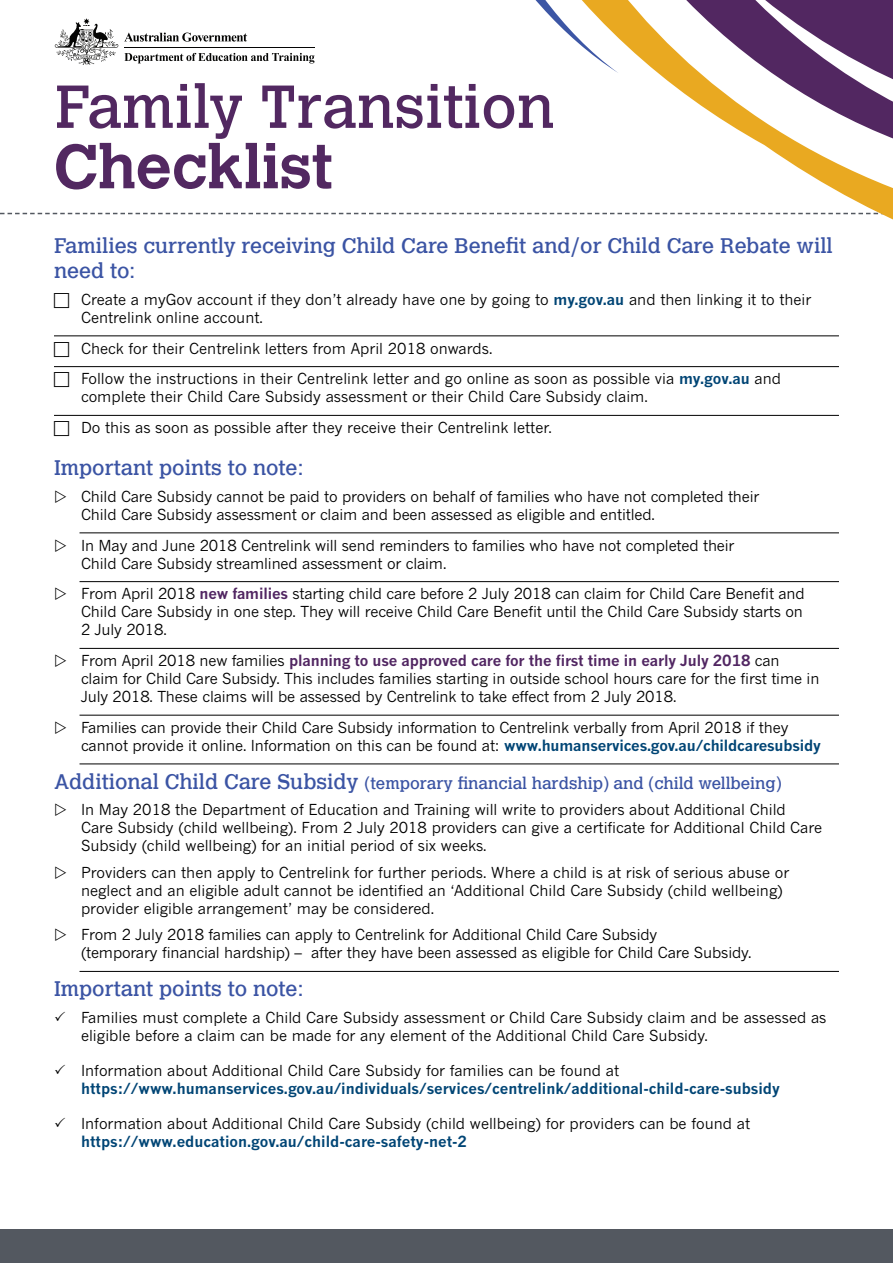
<style>
.page{position:relative;width:893px;height:1263px;background:#fff}
.page>*{position:absolute;margin:0;border:0;box-sizing:border-box;transform-origin:0 0}
.t1{font:700 61.5px "Calvert MT Pro";color:#522861}
.t2{font:60px "Calvert MT Pro";color:#522861}
.marmoset{font:21px/25.2px "Calvert MT Pro";color:#3b54a4}
.marmoset-2{font:16.5px "Calvert MT Pro";color:#3b54a4}
.t3{font:15px/18px "News Gothic MT Pro";color:#000}
.t4{font:700 15px/18px "News Gothic MT Pro";color:#004575}
.s1{font-weight:700;color:#004575}
.s2{font-weight:700;color:#512662}
.s3{font-size:21px}
.s4{color:#000}
.s5{font-weight:400;color:#000}
</style>
<div class="page">
<svg style="left:0;top:213px;width:341px;height:1px"></svg>
<div style="left:0;top:1229px;width:893px;height:34px;background:#535860"></div>
<hr style="left:54px;top:336px;width:785px;height:1px;background:#000">
<hr style="left:54px;top:366px;width:785px;height:1px;background:#000">
<hr style="left:54px;top:415px;width:785px;height:1px;background:#000">
<hr style="left:80px;top:533px;width:759px;height:1px;background:#000">
<hr style="left:80px;top:581px;width:759px;height:1px;background:#000">
<hr style="left:80px;top:648px;width:759px;height:1px;background:#000">
<hr style="left:80px;top:715px;width:759px;height:1px;background:#000">
<hr style="left:80px;top:764px;width:759px;height:1px;background:#000">
<hr style="left:80px;top:971px;width:759px;height:1px;background:#000">
<svg style="left:402px;top:335px;width:437px;height:2px"></svg>
<svg style="left:341px;top:138px;width:552px;height:82px"></svg>
<svg style="left:535px;top:0;width:358px;height:138px"></svg>
<svg style="left:124px;top:33px;width:123px;height:9px"></svg>
<svg style="left:55px;top:18px;width:63px;height:47px"></svg>
<hr style="left:124px;top:47px;width:190px;height:1px;background:#050504">
<svg style="left:124px;top:53px;width:190px;height:10px"></svg>
<p class="t2" style="left:55px;top:72px;width:501px">Family Transition</p>
<p class="t1" style="left:54px;top:128px;width:280px">Checklist</p>
<p class="marmoset" style="left:54px;top:233px;width:780px">Families currently receiving Child Care Benefit and/or Child Care Rebate will need to:</p>
<p class="t3" style="left:81px;top:290px;width:732px">Create a myGov account if they don’t already have one by going to <span class="s1">my.gov.au</span> and then linking it to their<br>Centrelink online account.</p>
<p class="t3" style="left:81px;top:339px;width:413px">Check for their Centrelink letters from April 2018 onwards.</p>
<p class="t3" style="left:81px;top:370px;width:702px">Follow the instructions in their Centrelink letter and go online as soon as possible via <span class="s1">my.gov.au</span> and complete their Child Care Subsidy assessment or their Child Care Subsidy claim.</p>
<p class="t3" style="left:81px;top:418px;width:472px">Do this as soon as possible after they receive their Centrelink letter.</p>
<p class="marmoset" style="left:54px;top:456px;width:251px">Important points to note:</p>
<p class="t3" style="left:81px;top:487px;width:680px">Child Care Subsidy cannot be paid to providers on behalf of families who have not completed their<br>Child Care Subsidy assessment or claim and been assessed as eligible and entitled.</p>
<p class="t3" style="left:81px;top:536px;width:655px">In May and June 2018 Centrelink will send reminders to families who have not completed their<br>Child Care Subsidy streamlined assessment or claim.</p>
<p class="t3" style="left:81px;top:585px;width:725px">From April 2018 <span class="s2">new families</span> starting child care before 2 July 2018 can claim for Child Care Benefit and<br>Child Care Subsidy in one step. They will receive Child Care Benefit until the Child Care Subsidy starts on<br>2 July 2018.</p>
<p class="t3" style="left:81px;top:651px;width:740px">From April 2018 new families <span class="s2">planning to use approved care for the first time in early July 2018</span> can claim for Child Care Subsidy. This includes families starting in outside school hours care for the first time in<br>July 2018. These claims will be assessed by Centrelink to take effect from 2 July 2018.</p>
<p class="t3" style="left:81px;top:718px;width:742px">Families can provide their Child Care Subsidy information to Centrelink verbally from April 2018 if they cannot provide it online. Information on this can be found at: <span class="s1">www.humanservices.gov.au/childcaresubsidy</span></p>
<p class="marmoset-2" style="left:54px;top:773px;width:729px"><span class="s3">Additional Child Care Subsidy</span> (temporary financial hardship) and (child wellbeing)</p>
<p class="t3" style="left:81px;top:801px;width:743px">In May 2018 the Department of Education and Training will write to providers about Additional Child<br>Care Subsidy (child wellbeing). From 2 July 2018 providers can give a certificate for Additional Child Care<br>Subsidy (child wellbeing) for an initial period of six weeks.</p>
<p class="t3" style="left:81px;top:863px;width:710px">Providers can then apply to Centrelink for further periods. Where a child is at risk of serious abuse or neglect and an eligible adult cannot be identified an ‘Additional Child Care Subsidy (child wellbeing) provider eligible arrangement’ may be considered.</p>
<p class="t3" style="left:81px;top:926px;width:672px">From 2 July 2018 families can apply to Centrelink for Additional Child Care Subsidy<br>(temporary financial hardship) – after they have been assessed as eligible for Child Care Subsidy.</p>
<p class="marmoset" style="left:54px;top:977px;width:251px">Important points to note:</p>
<p class="t3" style="left:81px;top:1008px;width:747px;text-indent:-27px">✓ Families must complete a Child Care Subsidy assessment or Child Care Subsidy claim and be assessed as eligible before a claim can be made for any element of the Additional Child Care Subsidy.</p>
<p class="t4" style="left:81px;top:1061px;width:700px;text-indent:-27px"><span class="s4">✓</span> <span class="s5">Information about Additional Child Care Subsidy for families can be found at </span>https://www.humanservices.gov.au/individuals/services/centrelink/additional-child-care-subsidy</p>
<p class="t3" style="left:81px;top:1114px;width:671px;text-indent:-27px">✓ Information about Additional Child Care Subsidy (child wellbeing) for providers can be found at <span class="s1">https://www.education.gov.au/child-care-safety-net-2</span></p>
</div>
